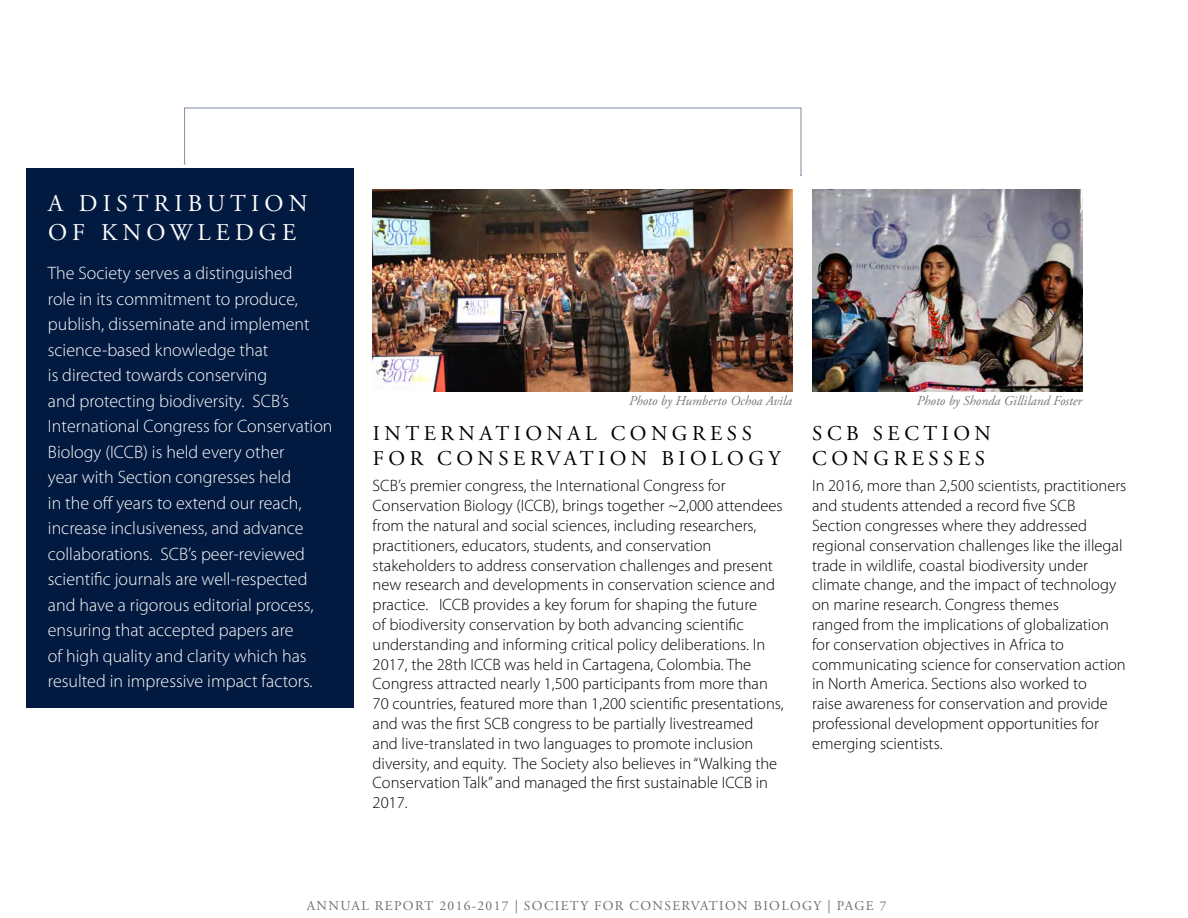
<style>
.page{position:relative;width:1188px;height:918px;background:#fff}
.page>*{position:absolute;margin:0;border:0;box-sizing:border-box;transform-origin:0 0}
.t1{font:24px/28.8px "Adobe Garamond Pro";letter-spacing:.215em;color:#fff}
.t2{font:21px/25.2px "Adobe Garamond Pro";letter-spacing:.215em;color:#000}
.t3{font:300 18px/25.5px "Myriad Pro";color:#fff}
.t4{font:300 16.5px/19.8px "Myriad Pro";color:#000}
.t5{font:13.5px "Adobe Garamond Pro";letter-spacing:.1em;color:#6d6e71}
.t6{font:italic 13.5px "Adobe Garamond Pro";color:#77787b}
</style>
<div class="page">
<div style="left:27px;top:168px;width:327px;height:540px;background:#031a40"></div>
<img style="left:373px;top:189px;width:419px;height:202px">
<img style="left:812px;top:189px;width:270px;height:202px">
<svg style="left:184px;top:108px;width:618px;height:68px"></svg>
<h1 class="t1" style="left:48px;top:190px;width:261px">A DISTRIBUTION<br>OF KNOWLEDGE</h1>
<p class="t3" style="left:48px;top:260px;width:286px">The Society serves a distinguished<br>role in its commitment to produce, publish, disseminate and implement science-based knowledge that<br>is directed towards conserving<br>and protecting biodiversity. SCB’s International Congress for Conservation Biology (ICCB) is held every other<br>year with Section congresses held<br>in the off years to extend our reach, increase inclusiveness, and advance collaborations. SCB’s peer-reviewed scientific journals are well-respected and have a rigorous editorial process, ensuring that accepted papers are<br>of high quality and clarity which has resulted in impressive impact factors.</p>
<p class="t6" style="left:629px;top:393px;width:165px">Photo by Humberto Ochoa Avila</p>
<p class="t6" style="left:917px;top:393px;width:167px">Photo by Shonda Gilliland Foster</p>
<p class="t2" style="left:373px;top:421px;width:409px">INTERNATIONAL CONGRESS<br>FOR CONSERVATION BIOLOGY</p>
<p class="t4" style="left:373px;top:476px;width:413px">SCB’s premier congress, the International Congress for Conservation Biology (ICCB), brings together ~2,000 attendees from the natural and social sciences, including researchers, practitioners, educators, students, and conservation stakeholders to address conservation challenges and present new research and developments in conservation science and practice. ICCB provides a key forum for shaping the future<br>of biodiversity conservation by both advancing scientific understanding and informing critical policy deliberations. In 2017, the 28th ICCB was held in Cartagena, Colombia. The Congress attracted nearly 1,500 participants from more than 70 countries, featured more than 1,200 scientific presentations, and was the first SCB congress to be partially livestreamed<br>and live-translated in two languages to promote inclusion diversity, and equity. The Society also believes in “Walking the Conservation Talk” and managed the first sustainable ICCB in 2017.</p>
<p class="t2" style="left:812px;top:421px;width:180px">SCB SECTION<br>CONGRESSES</p>
<p class="t4" style="left:812px;top:476px;width:316px">In 2016, more than 2,500 scientists, practitioners and students attended a record five SCB Section congresses where they addressed regional conservation challenges like the illegal trade in wildlife, coastal biodiversity under climate change, and the impact of technology on marine research. Congress themes<br>ranged from the implications of globalization for conservation objectives in Africa to communicating science for conservation action in North America. Sections also worked to<br>raise awareness for conservation and provide professional development opportunities for emerging scientists.</p>
<p class="t5" style="left:307px;top:897px;width:581px">ANNUAL REPORT 2016-2017 | SOCIETY FOR CONSERVATION BIOLOGY | PAGE 7</p>
</div>
